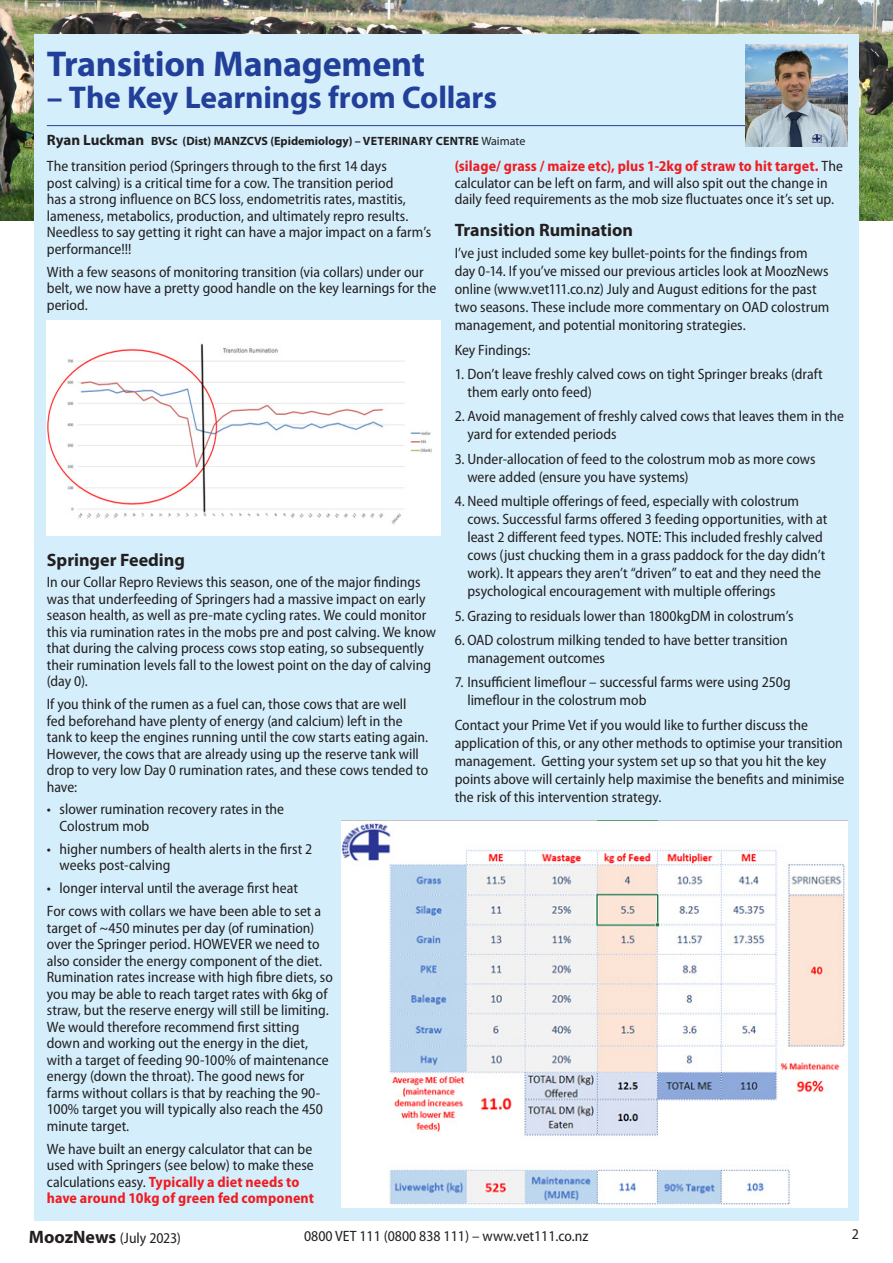
<style>
.page{position:relative;width:893px;height:1263px;background:#fff}
.page>*{position:absolute;margin:0;border:0;box-sizing:border-box;transform-origin:0 0}
.t1{font:700 36px "Myriad Pro";letter-spacing:-.01em;color:#223f99}
.t2{font:700 31.5px "Myriad Pro";letter-spacing:-.005em;color:#223f99}
.text{font:700 18px "Myriad Pro";color:#231f20}
.text-2{font:semi-condensed 15px/16.5px "Myriad Pro";color:#231f20}
.text-3{font:700 12px "Myriad Pro";color:#231f20}
.s1{font-size:15px}
.s2{font-weight:400}
.s3{font-weight:700;color:#ee1d23}
.s4{font-weight:700;font-stretch:normal;font-size:18px}
</style>
<div class="page">
<img style="left:0;top:0;width:893px;height:221px">
<div style="left:34px;top:34px;width:825px;height:1186px;background:#d4effb"></div>
<hr style="left:47px;top:125px;width:711px;height:1px;background:#223f99">
<img style="left:745px;top:44px;width:102px;height:102px">
<img style="left:47px;top:321px;width:393px;height:214px">
<img style="left:341px;top:820px;width:506px;height:387px">
<p class="t1" style="left:47px;top:41px;width:380px">Transition Management</p>
<p class="t2" style="left:47px;top:77px;width:452px">– The Key Learnings from Collars</p>
<p class="text-3" style="left:47px;top:133px;width:480px"><span class="s1">Ryan Luckman</span> BVSc (Dist) MANZCVS (Epidemiology) – VETERINARY CENTRE <span class="s2">Waimate</span></p>
<p class="text-2" style="left:47px;top:159px;width:386px">The transition period (Springers through to the first 14 days<br>post calving) is a critical time for a cow. The transition period<br>has a strong influence on BCS loss, endometritis rates, mastitis, lameness, metabolics, production, and ultimately repro results.<br>Needless to say getting it right can have a major impact on a farm’s performance!!!</p>
<p class="text-2" style="left:47px;top:264px;width:391px">With a few seasons of monitoring transition (via collars) under our belt, we now have a pretty good handle on the key learnings for the period.</p>
<p class="text" style="left:47px;top:549px;width:140px">Springer Feeding</p>
<p class="text-2" style="left:47px;top:574px;width:391px">In our Collar Repro Reviews this season, one of the major findings was that underfeeding of Springers had a massive impact on early season health, as well as pre-mate cycling rates. We could monitor this via rumination rates in the mobs pre and post calving. We know that during the calving process cows stop eating, so subsequently their rumination levels fall to the lowest point on the day of calving (day 0).</p>
<p class="text-2" style="left:47px;top:696px;width:383px">If you think of the rumen as a fuel can, those cows that are well fed beforehand have plenty of energy (and calcium) left in the tank to keep the engines running until the cow starts eating again.<br>However, the cows that are already using up the reserve tank will drop to very low Day 0 rumination rates, and these cows tended to have:</p>
<p class="text-2" style="left:60px;top:801px;width:226px;text-indent:-13px">• slower rumination recovery rates in the<br>Colostrum mob</p>
<p class="text-2" style="left:60px;top:841px;width:254px;text-indent:-13px">• higher numbers of health alerts in the first 2 weeks post-calving</p>
<p class="text-2" style="left:47px;top:880px;width:253px">• longer interval until the average first heat</p>
<p class="text-2" style="left:47px;top:903px;width:287px">For cows with collars we have been able to set a target of ~450 minutes per day (of rumination) over the Springer period. HOWEVER we need to also consider the energy component of the diet.<br>Rumination rates increase with high fibre diets, so you may be able to reach target rates with 6kg of straw, but the reserve energy will still be limiting.<br>We would therefore recommend first sitting down and working out the energy in the diet, with a target of feeding 90-100% of maintenance energy (down the throat). The good news for farms without collars is that by reaching the 90- 100% target you will typically also reach the 450 minute target.</p>
<p class="text-2" style="left:47px;top:1140px;width:269px">We have built an energy calculator that can be used with Springers (see below) to make these calculations easy. <span class="s3">Typically a diet needs to have around 10kg of green fed component</span></p>
<p class="text-2" style="left:455px;top:159px;width:390px"><span class="s3">(silage/ grass / maize etc), plus 1-2kg of straw to hit target.</span> The calculator can be left on farm, and will also spit out the change in daily feed requirements as the mob size fluctuates once it’s set up.</p>
<p class="text" style="left:455px;top:218px;width:180px">Transition Rumination</p>
<p class="text-2" style="left:455px;top:245px;width:376px;line-height:18px">I’ve just included some key bullet-points for the findings from day 0-14. If you’ve missed our previous articles look at MoozNews online (www.vet111.co.nz) July and August editions for the past two seasons. These include more commentary on OAD colostrum management, and potential monitoring strategies.</p>
<p class="text-2" style="left:455px;top:342px;width:77px">Key Findings:</p>
<p class="text-2" style="left:467px;top:365px;width:357px;line-height:18px;text-indent:-13px">1. Don’t leave freshly calved cows on tight Springer breaks (draft them early onto feed)</p>
<p class="text-2" style="left:467px;top:408px;width:378px;line-height:18px;text-indent:-13px">2. Avoid management of freshly calved cows that leaves them in the yard for extended periods</p>
<p class="text-2" style="left:467px;top:450px;width:350px;line-height:18px;text-indent:-13px">3. Under-allocation of feed to the colostrum mob as more cows were added (ensure you have systems)</p>
<p class="text-2" style="left:467px;top:492px;width:361px;line-height:18px;text-indent:-13px">4. Need multiple offerings of feed, especially with colostrum cows. Successful farms offered 3 feeding opportunities, with at least 2 different feed types. NOTE: This included freshly calved cows (just chucking them in a grass paddock for the day didn’t work). It appears they aren’t “driven” to eat and they need the psychological encouragement with multiple offerings</p>
<p class="text-2" style="left:455px;top:608px;width:340px">5. Grazing to residuals lower than 1800kgDM in colostrum’s</p>
<p class="text-2" style="left:467px;top:631px;width:322px;line-height:18px;text-indent:-13px">6. OAD colostrum milking tended to have better transition management outcomes</p>
<p class="text-2" style="left:467px;top:674px;width:325px;line-height:18px;text-indent:-13px">7. Insufficient limeflour – successful farms were using 250g limeflour in the colostrum mob</p>
<p class="text-2" style="left:455px;top:716px;width:391px;line-height:18px">Contact your Prime Vet if you would like to further discuss the application of this, or any other methods to optimise your transition management. Getting your system set up so that you hit the key points above will certainly help maximise the benefits and minimise the risk of this intervention strategy.</p>
<p class="text-2" style="left:29px;top:1230px;width:154px"><span class="s4">MoozNews</span> (July 2023)</p>
<p class="text-2" style="left:304px;top:1228px;width:286px">0800 VET 111 (0800 838 111) – www.vet111.co.nz</p>
<p class="text-2" style="left:852px;top:1226px;width:9px">2</p>
</div>
